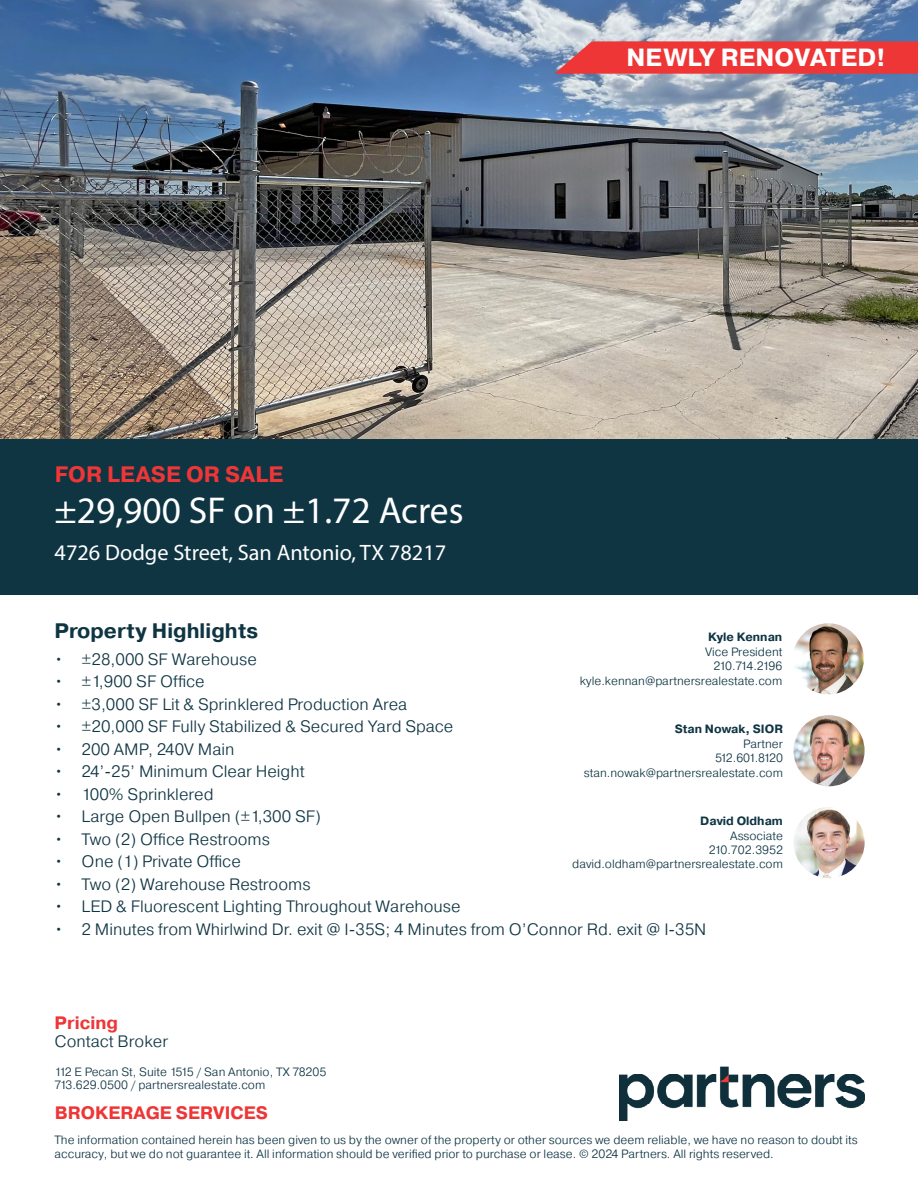
<style>
.page{position:relative;width:918px;height:1188px;background:#fff}
.page>*{position:absolute;margin:0;border:0;box-sizing:border-box;transform-origin:0 0}
.t1{font:37.5px "Myriad Pro";color:#fff}
.t2{font:700 24.9px "Pragmatica";letter-spacing:.005em;color:#fff}
.t3{font:22.35px "Myriad Pro";color:#fff}
.t4{font:700 22.35px "Pragmatica";letter-spacing:.005em;color:#ee3637}
.t5{font:700 21px "Pragmatica";color:#0f3543}
.t6{font:700 18px "Pragmatica";letter-spacing:.005em;color:#ee3637}
.t7{font:300 16.5px "Pragmatica";color:#0f3543}
.t8{font:300 12px/13.5px "Pragmatica";color:#0f3543}
.t9{font:700 12px "Pragmatica";color:#0f3543}
.t10{font:300 12px "Pragmatica";letter-spacing:-.095em;color:#0f3543}
.t11{font:300 12px "Pragmatica";letter-spacing:-.105em;color:#0f3543}
</style>
<div class="page">
<img style="left:0;top:0;width:918px;height:439px">
<div style="left:1px;top:439px;width:917px;height:156px;background:#0f3543"></div>
<img style="left:793px;top:623px;width:71px;height:71px;border-radius:36px">
<img style="left:793px;top:715px;width:72px;height:71px;border-radius:36px">
<img style="left:793px;top:807px;width:72px;height:71px;border-radius:36px">
<img style="left:620px;top:1066px;width:244px;height:54px">
<svg style="left:554px;top:41px;width:364px;height:33px;background:#e83f41"></svg>
<p class="t4" style="left:55px;top:460px;width:230px">FOR LEASE OR SALE</p>
<p class="t1" style="left:55px;top:488px;width:410px">±29,900 SF on ±1.72 Acres</p>
<p class="t3" style="left:55px;top:538px;width:393px">4726 Dodge Street, San Antonio, TX 78217</p>
<p class="t2" style="left:627px;top:42px;width:261px">NEWLY RENOVATED!</p>
<p class="t5" style="left:55px;top:617px;width:205px">Property Highlights</p>
<p class="t7" style="left:55px;top:648px;width:204px">• ±28,000 SF Warehouse</p>
<p class="t7" style="left:55px;top:671px;width:152px">• ±1,900 SF Office</p>
<p class="t7" style="left:55px;top:693px;width:354px">• ±3,000 SF Lit &amp; Sprinklered Production Area</p>
<p class="t7" style="left:55px;top:716px;width:400px">• ±20,000 SF Fully Stabilized &amp; Secured Yard Space</p>
<p class="t7" style="left:55px;top:738px;width:181px">• 200 AMP, 240V Main</p>
<p class="t7" style="left:55px;top:761px;width:252px">• 24’-25’ Minimum Clear Height</p>
<p class="t7" style="left:55px;top:783px;width:160px">• 100% Sprinklered</p>
<p class="t7" style="left:55px;top:806px;width:268px">• Large Open Bullpen (±1,300 SF)</p>
<p class="t7" style="left:55px;top:828px;width:217px">• Two (2) Office Restrooms</p>
<p class="t7" style="left:55px;top:851px;width:188px">• One (1) Private Office</p>
<p class="t7" style="left:55px;top:873px;width:257px">• Two (2) Warehouse Restrooms</p>
<p class="t7" style="left:55px;top:896px;width:408px">• LED &amp; Fluorescent Lighting Throughout Warehouse</p>
<p class="t7" style="left:55px;top:918px;width:653px">• 2 Minutes from Whirlwind Dr. exit @ I-35S; 4 Minutes from O’Connor Rd. exit @ I-35N</p>
<p class="t9" style="left:708px;top:630px;width:76px">Kyle Kennan</p>
<p class="t8" style="left:705px;top:645px;width:79px">Vice President</p>
<p class="t10" style="left:713px;top:658px;width:70px">210.714.2196</p>
<p class="t8" style="left:580px;top:674px;width:204px">kyle.kennan@partnersrealestate.com</p>
<p class="t9" style="left:675px;top:721px;width:110px">Stan Nowak, SIOR</p>
<p class="t8" style="left:743px;top:737px;width:41px">Partner</p>
<p class="t11" style="left:715px;top:750px;width:69px">512.601.8120</p>
<p class="t8" style="left:584px;top:765px;width:200px">stan.nowak@partnersrealestate.com</p>
<p class="t9" style="left:700px;top:813px;width:84px">David Oldham</p>
<p class="t8" style="left:730px;top:828px;width:54px">Associate</p>
<p class="t8" style="left:709px;top:843px;width:76px">210.702.3952</p>
<p class="t8" style="left:572px;top:857px;width:212px">david.oldham@partnersrealestate.com</p>
<p class="t6" style="left:55px;top:1011px;width:65px">Pricing</p>
<p class="t7" style="left:55px;top:1030px;width:115px">Contact Broker</p>
<p class="t8" style="left:55px;top:1065px;width:273px">112 E Pecan St, Suite 1515 / San Antonio, TX 78205</p>
<p class="t8" style="left:55px;top:1078px;width:212px">713.629.0500 / partnersrealestate.com</p>
<p class="t6" style="left:55px;top:1101px;width:215px">BROKERAGE SERVICES</p>
<p class="t8" style="left:55px;top:1133px;width:805px">The information contained herein has been given to us by the owner of the property or other sources we deem reliable, we have no reason to doubt its accuracy, but we do not guarantee it. All information should be verified prior to purchase or lease. © 2024 Partners. All rights reserved.</p>
</div>
